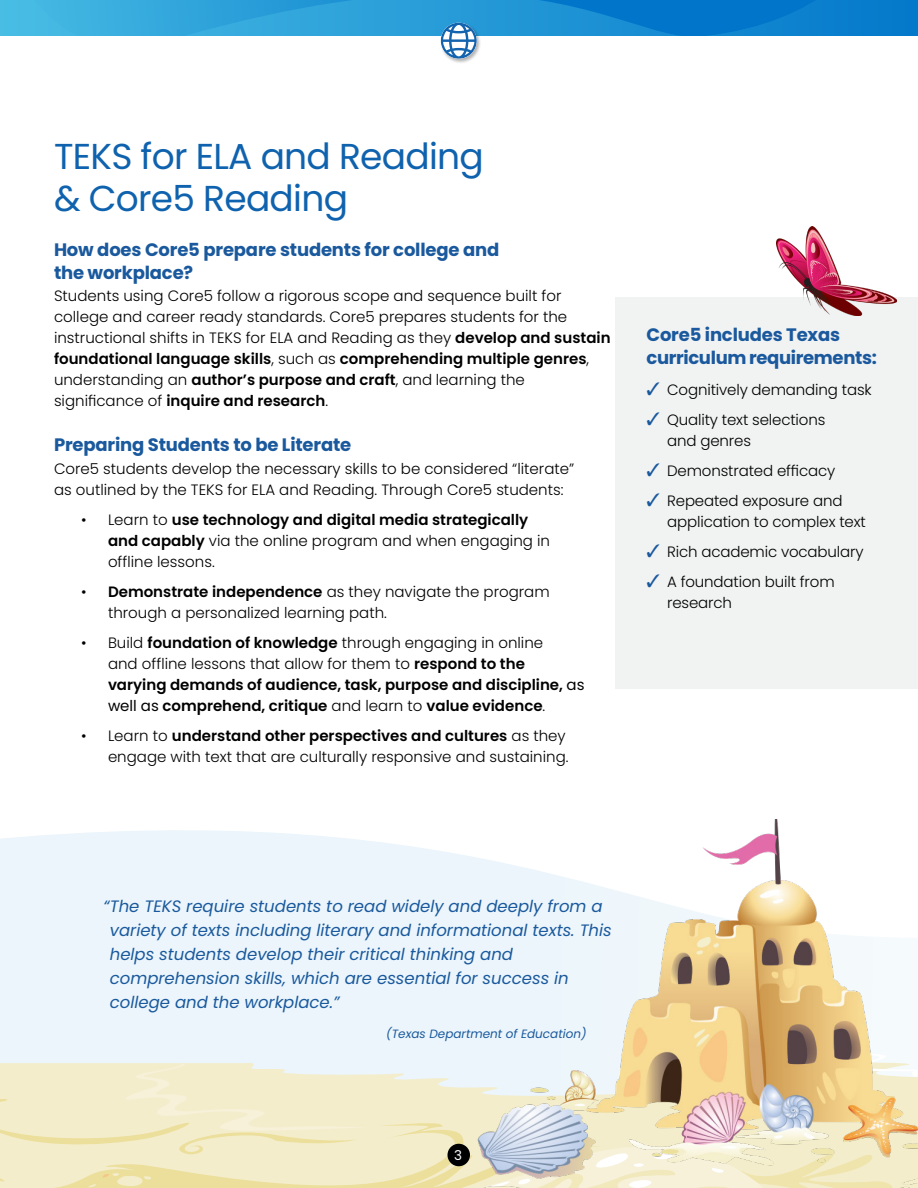
<style>
.page{position:relative;width:918px;height:1188px;background:#fff}
.page>*{position:absolute;margin:0;border:0;box-sizing:border-box;transform-origin:0 0}
.t1{font:36px/42px "Poppins";letter-spacing:-.02em;color:#0f62ae}
.t2{font:700 18px/22.5px "Poppins";letter-spacing:-.01em;color:#1a599d}
.t3{font:italic 16.5px/24px "Poppins";color:#1a599d}
.t4{font:300 15px/21px "Poppins";color:#000}
.t5{font:600 15px/21px "Poppins";color:#000}
.t6{font:13.5px "Poppins";color:#fff}
.t7{font:italic 12px "Poppins";color:#1a599d}
.s1{font-weight:600}
.s2{font-weight:300}
.s3{font-weight:400}
.s4{color:#1a599d}
</style>
<div class="page">
<div style="left:0;top:830px;width:452px;height:216px;background:#ebf5fb"></div>
<svg style="left:0;top:1046px;width:452px;height:142px"></svg>
<img style="left:452px;top:819px;width:466px;height:369px">
<svg style="left:0;top:0;width:918px;height:36px"></svg>
<div style="left:440px;top:22px;width:42px;height:42px;background:#000;opacity:.3"></div>
<svg style="left:25px;top:0;width:810px;height:59px"></svg>
<div style="left:447px;top:1144px;width:23px;height:22px;background:#000;border-radius:50%"></div>
<div style="left:615px;top:297px;width:303px;height:391px;background:#f1f2f2"></div>
<img style="left:776px;top:226px;width:121px;height:90px">
<h1 class="t1" style="left:54px;top:136px;width:431px">TEKS for ELA and Reading &amp; Core5 Reading</h1>
<p class="t2" style="left:54px;top:239px;width:447px">How does Core5 prepare students for college and the workplace?</p>
<p class="t4" style="left:54px;top:285px;width:558px">Students using Core5 follow a rigorous scope and sequence built for college and career ready standards. Core5 prepares students for the instructional shifts in TEKS for ELA and Reading as they <span class="s1">develop and sustain foundational language skills</span>, such as <span class="s1">comprehending multiple genres</span>, understanding an <span class="s1">author’s purpose and craft</span>, and learning the significance of <span class="s1">inquire and research</span>.</p>
<p class="t2" style="left:54px;top:434px;width:299px">Preparing Students to be Literate</p>
<p class="t4" style="left:54px;top:458px;width:522px">Core5 students develop the necessary skills to be considered “literate” as outlined by the TEKS for ELA and Reading. Through Core5 students:</p>
<p class="t4" style="left:108px;top:509px;width:444px;text-indent:-27px">• Learn to <span class="s1">use technology and digital media strategically and capably</span> via the online program and when engaging in offline lessons.</p>
<p class="t4" style="left:108px;top:581px;width:443px;text-indent:-27px">• <span class="s1">Demonstrate independence</span> as they navigate the program through a personalized learning path.</p>
<p class="t5" style="left:108px;top:632px;width:478px;text-indent:-27px"><span class="s2">• Build</span> foundation of knowledge <span class="s2">through engaging in online<br>and offline lessons that allow for them to</span> respond to the varying demands of audience, task, purpose and discipline, <span class="s3">as well as</span> comprehend, critique <span class="s2">and learn to</span> value evidence<span class="s2">.</span></p>
<p class="t4" style="left:81px;top:725px;width:489px;text-align:right">• Learn to <span class="s1">understand other perspectives and cultures</span> as they engage with text that are culturally responsive and sustaining.</p>
<p class="t2" style="left:646px;top:324px;width:232px">Core5 includes Texas curriculum requirements:</p>
<p class="t4" style="left:646px;top:379px;width:227px"><span class="s4">✓</span> Cognitively demanding task</p>
<p class="t4" style="left:667px;top:409px;width:160px;text-indent:-21px"><span class="s4">✓</span> Quality text selections and genres</p>
<p class="t4" style="left:646px;top:460px;width:190px"><span class="s4">✓</span> Demonstrated efficacy</p>
<p class="t4" style="left:667px;top:490px;width:200px;text-indent:-21px"><span class="s4">✓</span> Repeated exposure and application to complex text</p>
<p class="t4" style="left:646px;top:541px;width:219px"><span class="s4">✓</span> Rich academic vocabulary</p>
<p class="t4" style="left:667px;top:571px;width:169px;text-indent:-21px"><span class="s4">✓</span> A foundation built from research</p>
<p class="t3" style="left:110px;top:894px;width:504px;text-indent:-6px">“The TEKS require students to read widely and deeply from a variety of texts including literary and informational texts. This helps students develop their critical thinking and comprehension skills, which are essential for success in college and the workplace.”</p>
<p class="t7" style="left:386px;top:1026px;width:202px">(Texas Department of Education)</p>
<p class="t6" style="left:454px;top:1147px;width:9px">3</p>
</div>
